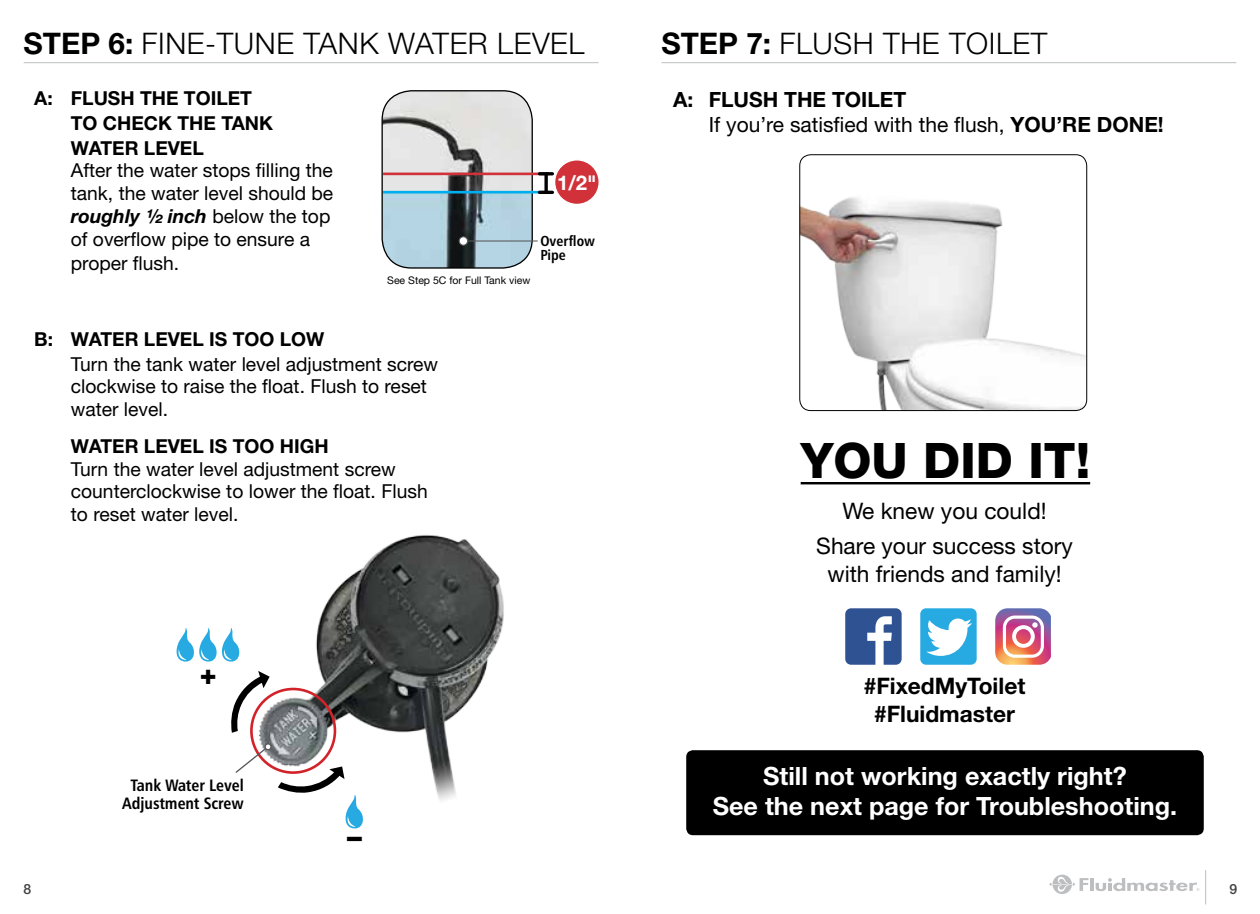
<style>
.page{position:relative;width:1260px;height:914px;background:#fff}
.page>*{position:absolute;margin:0;border:0;box-sizing:border-box;transform-origin:0 0}
.t1{font:800 49px "Helvetica Neue";color:#000}
.t2{font:300 29.75px "Helvetica Neue";letter-spacing:.02em;color:#000}
.t3{font:800 29.57px "Helvetica Neue";color:#000}
.t4{font:800 28.18px "Helvetica Neue";color:#000}
.t5{font:700 25.2px/29.9px "Helvetica Neue";color:#fff;text-align:center}
.t6{font:22.75px/35px "Helvetica Neue";color:#000;text-align:center}
.t7{font:700 22.75px/28px "Helvetica Neue";color:#000;text-align:center}
.t8{font:21px/24.5px "Helvetica Neue";color:#000}
.t9{font:700 20.3px "Helvetica Neue";color:#fff}
.t10{font:19.25px/22.8px "Helvetica Neue";color:#000}
.t11{font:700 19.25px/24.5px "Helvetica Neue";color:#000}
.t12{font:16.45px/18.4px "Humanist 777 BT Bold Condensed B";color:#000;text-align:center}
.t13{font:14.53px/14px "Humanist 777 BT Bold Condensed B";color:#000}
.t14{font:500 14px "Helvetica Neue";color:#414042}
.t15{font:10.5px "Helvetica Neue";color:#000}
.s1{font-weight:700}
.s2{font-weight:700;font-style:italic}
</style>
<div class="page">
<hr style="left:24px;top:62px;width:574px;height:1px;background:#bcbec0">
<hr style="left:662px;top:62px;width:574px;height:1px;background:#bcbec0">
<hr style="left:1205px;top:870px;width:1px;height:34px;background:#bcbec0">
<hr style="left:1090px;top:878px;width:4px;height:12px;background:#bcbec0">
<svg style="left:1096px;top:878px;width:103px;height:13px"></svg>
<svg style="left:1049px;top:874px;width:40px;height:20px"></svg>
<img style="left:800px;top:155px;width:287px;height:255px">
<div style="left:799px;top:154px;width:288px;height:257px;border:1px solid #000;border-radius:11px"></div>
<div style="left:686px;top:750px;width:518px;height:85px;background:#000;border-radius:7px"></div>
<hr style="left:801px;top:482px;width:289px;height:2px;background:#000">
<div style="left:845px;top:608px;width:57px;height:56px;background:#2e5292;border-radius:6px"></div>
<svg style="left:867px;top:616px;width:25px;height:49px"></svg>
<div style="left:920px;top:608px;width:57px;height:56px;background:#27aae1;border-radius:6px"></div>
<svg style="left:926px;top:618px;width:46px;height:38px"></svg>
<svg style="left:995px;top:608px;width:56px;height:56px"></svg>
<img style="left:382px;top:91px;width:150px;height:177px">
<div style="left:382px;top:90px;width:151px;height:178px;border:1px solid #000;border-radius:29px"></div>
<hr style="left:383px;top:172px;width:166px;height:3px;background:#d13239">
<hr style="left:383px;top:191px;width:166px;height:2px;background:#00aeef">
<div style="left:555px;top:160px;width:44px;height:44px;background:#d13239;border-radius:50%"></div>
<div style="left:554px;top:159px;width:46px;height:46px;border:1px solid #fff;border-radius:50%"></div>
<hr style="left:466px;top:240px;width:71px;height:1px;background:#58595b">
<div style="left:459px;top:237px;width:9px;height:8px;background:#fff;border-radius:50%"></div>
<div style="left:459px;top:236px;width:9px;height:10px;border:1px solid #58595b;border-radius:50%"></div>
<svg style="left:539px;top:172px;width:13px;height:3px"></svg>
<svg style="left:539px;top:191px;width:13px;height:3px"></svg>
<svg style="left:544px;top:174px;width:4px;height:18px"></svg>
<img style="left:229px;top:535px;width:275px;height:294px">
<svg style="left:230px;top:671px;width:40px;height:61px"></svg>
<div style="left:250px;top:687px;width:86px;height:86px;border:3px solid #d2232a;border-radius:50%"></div>
<svg style="left:176px;top:628px;width:66px;height:33px"></svg>
<svg style="left:234px;top:742px;width:131px;height:86px"></svg>
<h2 class="t2" style="left:24px;top:26px;width:562px"><span class="s1">STEP 6:</span> FINE-TUNE TANK WATER LEVEL</h2>
<h2 class="t2" style="left:661px;top:26px;width:387px"><span class="s1">STEP 7:</span> FLUSH THE TOILET</h2>
<p class="t11" style="left:71px;top:86px;width:204px;text-indent:-37px">A: FLUSH THE TOILET<br>TO CHECK THE TANK<br>WATER LEVEL</p>
<p class="t10" style="left:71px;top:159px;width:264px">After the water stops filling the tank, the water level should be <span class="s2">roughly ½ inch</span> below the top of overflow pipe to ensure a</p>
<p class="t10" style="left:71px;top:251px;width:110px">proper flush.</p>
<p class="t8" style="left:709px;top:87px;width:457px;text-indent:-36px"><span class="s1">A: FLUSH THE TOILET<br></span>If you’re satisfied with the flush, <span class="s1">YOU’RE DONE!</span></p>
<p class="t9" style="left:557px;top:170px;width:41px">1/2"</p>
<p class="t13" style="left:540px;top:233px;width:56px">Overflow<br>Pipe</p>
<p class="t15" style="left:387px;top:274px;width:145px">See Step 5C for Full Tank view</p>
<p class="t11" style="left:34px;top:326px;width:292px">B: WATER LEVEL IS TOO LOW</p>
<p class="t10" style="left:71px;top:352px;width:369px">Turn the tank water level adjustment screw clockwise to raise the float. Flush to reset water level.</p>
<p class="t11" style="left:71px;top:433px;width:259px">WATER LEVEL IS TOO HIGH</p>
<p class="t10" style="left:71px;top:457px;width:358px">Turn the water level adjustment screw counterclockwise to lower the float. Flush to reset water level.</p>
<h3 class="t4" style="left:200px;top:656px;width:18px">+</h3>
<p class="t12" style="left:122px;top:775px;width:123px">Tank Water Level<br>Adjustment Screw</p>
<h3 class="t3" style="left:347px;top:819px;width:16px">–</h3>
<h1 class="t1" style="left:801px;top:431px;width:291px">YOU DID IT!</h1>
<p class="t6" style="left:816px;top:493px;width:258px">We knew you could!<br>Share your success story</p>
<p class="t6" style="left:827px;top:556px;width:236px">with friends and family!</p>
<p class="t7" style="left:864px;top:671px;width:163px">#FixedMyToilet #Fluidmaster</p>
<h3 class="t5" style="left:713px;top:760px;width:466px">Still not working exactly right?<br>See the next page for Troubleshooting.</h3>
<p class="t14" style="left:24px;top:880px;width:9px">8</p>
<p class="t14" style="left:1229px;top:880px;width:9px">9</p>
</div>
